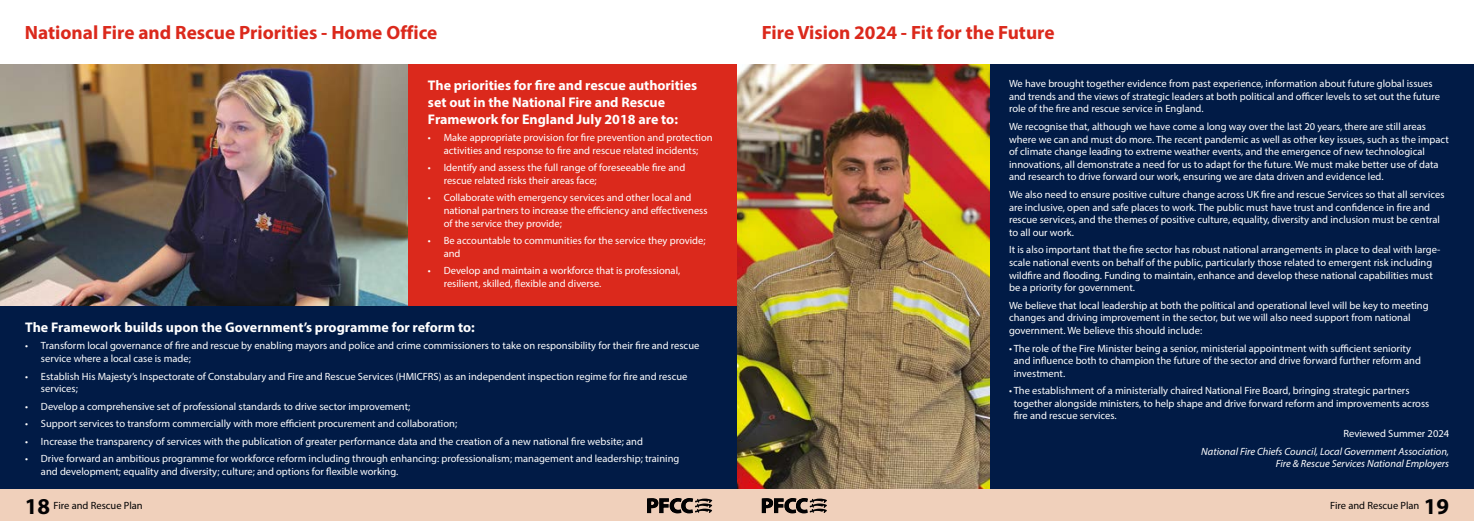
<style>
.page{position:relative;width:1474px;height:521px;background:#fff}
.page>*{position:absolute;margin:0;border:0;box-sizing:border-box;transform-origin:0 0}
.t1{font:700 19.25px "Myriad Pro";color:#db291c}
.t2{font:700 14px/16.8px "Myriad Pro";color:#fff}
.t3{font:10.5px/12.6px "Myriad Pro";color:#fff}
.t4{font:italic 10.5px/12.6px "Myriad Pro";color:#fff;text-align:right}
.t5{font:10.5px "Myriad Pro";color:#020203}
.s1{font-weight:700;font-size:22.75px}
</style>
<div class="page">
<img style="left:0;top:64px;width:408px;height:242px">
<div style="left:408px;top:64px;width:329px;height:425px;background:#db291c"></div>
<div style="left:0;top:306px;width:737px;height:184px;background:#011b46"></div>
<div style="left:989px;top:64px;width:484px;height:425px;background:#011b46"></div>
<div style="left:0;top:489px;width:1473px;height:32px;background:#f0d0bb"></div>
<svg style="left:647px;top:498px;width:65px;height:15px"></svg>
<svg style="left:761px;top:498px;width:66px;height:15px"></svg>
<img style="left:737px;top:64px;width:252px;height:425px">
<h1 class="t1" style="left:25px;top:20px;width:414px">National Fire and Rescue Priorities - Home Office</h1>
<h2 class="t2" style="left:428px;top:76px;width:271px">The priorities for fire and rescue authorities set out in the National Fire and Rescue<br>Framework for England July 2018 are to:</h2>
<p class="t3" style="left:428px;top:131px;width:286px;text-align:center">• Make appropriate provision for fire prevention and protection activities and response to fire and rescue related incidents;</p>
<p class="t3" style="left:444px;top:161px;width:243px;text-indent:-16px">• Identify and assess the full range of foreseeable fire and rescue related risks their areas face;</p>
<p class="t3" style="left:444px;top:191px;width:265px;text-indent:-16px">• Collaborate with emergency services and other local and national partners to increase the efficiency and effectiveness of the service they provide;</p>
<p class="t3" style="left:444px;top:234px;width:263px;text-indent:-16px">• Be accountable to communities for the service they provide; and</p>
<p class="t3" style="left:444px;top:264px;width:238px;text-indent:-16px">• Develop and maintain a workforce that is professional, resilient, skilled, flexible and diverse.</p>
<h2 class="t2" style="left:25px;top:318px;width:451px">The Framework builds upon the Government’s programme for reform to:</h2>
<p class="t3" style="left:41px;top:339px;width:660px;text-indent:-16px">• Transform local governance of fire and rescue by enabling mayors and police and crime commissioners to take on responsibility for their fire and rescue service where a local case is made;</p>
<p class="t3" style="left:41px;top:370px;width:648px;text-indent:-16px">• Establish His Majesty’s Inspectorate of Constabulary and Fire and Rescue Services (HMICFRS) as an independent inspection regime for fire and rescue services;</p>
<p class="t3" style="left:25px;top:400px;width:387px">• Develop a comprehensive set of professional standards to drive sector improvement;</p>
<p class="t3" style="left:25px;top:417px;width:433px">• Support services to transform commercially with more efficient procurement and collaboration;</p>
<p class="t3" style="left:25px;top:435px;width:619px">• Increase the transparency of services with the publication of greater performance data and the creation of a new national fire website; and</p>
<p class="t3" style="left:41px;top:452px;width:640px;text-indent:-16px">• Drive forward an ambitious programme for workforce reform including through enhancing: professionalism; management and leadership; training and development; equality and diversity; culture; and options for flexible working.</p>
<h1 class="t1" style="left:761px;top:20px;width:294px">Fire Vision 2024 - Fit for the Future</h1>
<p class="t3" style="left:1009px;top:77px;width:432px">We have brought together evidence from past experience, information about future global issues and trends and the views of strategic leaders at both political and officer levels to set out the future role of the fire and rescue service in England.</p>
<p class="t3" style="left:1009px;top:120px;width:441px">We recognise that, although we have come a long way over the last 20 years, there are still areas where we can and must do more. The recent pandemic as well as other key issues, such as the impact of climate change leading to extreme weather events, and the emergence of new technological innovations, all demonstrate a need for us to adapt for the future. We must make better use of data and research to drive forward our work, ensuring we are data driven and evidence led.</p>
<p class="t3" style="left:1009px;top:188px;width:437px">We also need to ensure positive culture change across UK fire and rescue Services so that all services are inclusive, open and safe places to work. The public must have trust and confidence in fire and rescue services, and the themes of positive culture, equality, diversity and inclusion must be central to all our work.</p>
<p class="t3" style="left:1009px;top:243px;width:433px">It is also important that the fire sector has robust national arrangements in place to deal with large&shy;scale national events on behalf of the public, particularly those related to emergent risk including wildfire and flooding. Funding to maintain, enhance and develop these national capabilities must be a priority for government.</p>
<p class="t3" style="left:1009px;top:299px;width:421px">We believe that local leadership at both the political and operational level will be key to meeting changes and driving improvement in the sector, but we will also need support from national government. We believe this should include:</p>
<p class="t3" style="left:1013px;top:341px;width:408px;text-indent:-5px">• The role of the Fire Minister being a senior, ministerial appointment with sufficient seniority and influence both to champion the future of the sector and drive forward further reform and investment.</p>
<p class="t3" style="left:1013px;top:384px;width:417px;text-indent:-5px">• The establishment of a ministerially chaired National Fire Board, bringing strategic partners together alongside ministers, to help shape and drive forward reform and improvements across fire and rescue services.</p>
<p class="t3" style="left:1343px;top:427px;width:107px">Reviewed Summer 2024</p>
<p class="t4" style="left:1201px;top:445px;width:249px">National Fire Chiefs Council, Local Government Association,<br>Fire &amp; Rescue Services National Employers</p>
<p class="t5" style="left:25px;top:499px;width:119px"><span class="s1">18</span> Fire and Rescue Plan</p>
<p class="t5" style="left:1330px;top:499px;width:120px">Fire and Rescue Plan <span class="s1">19</span></p>
</div>
